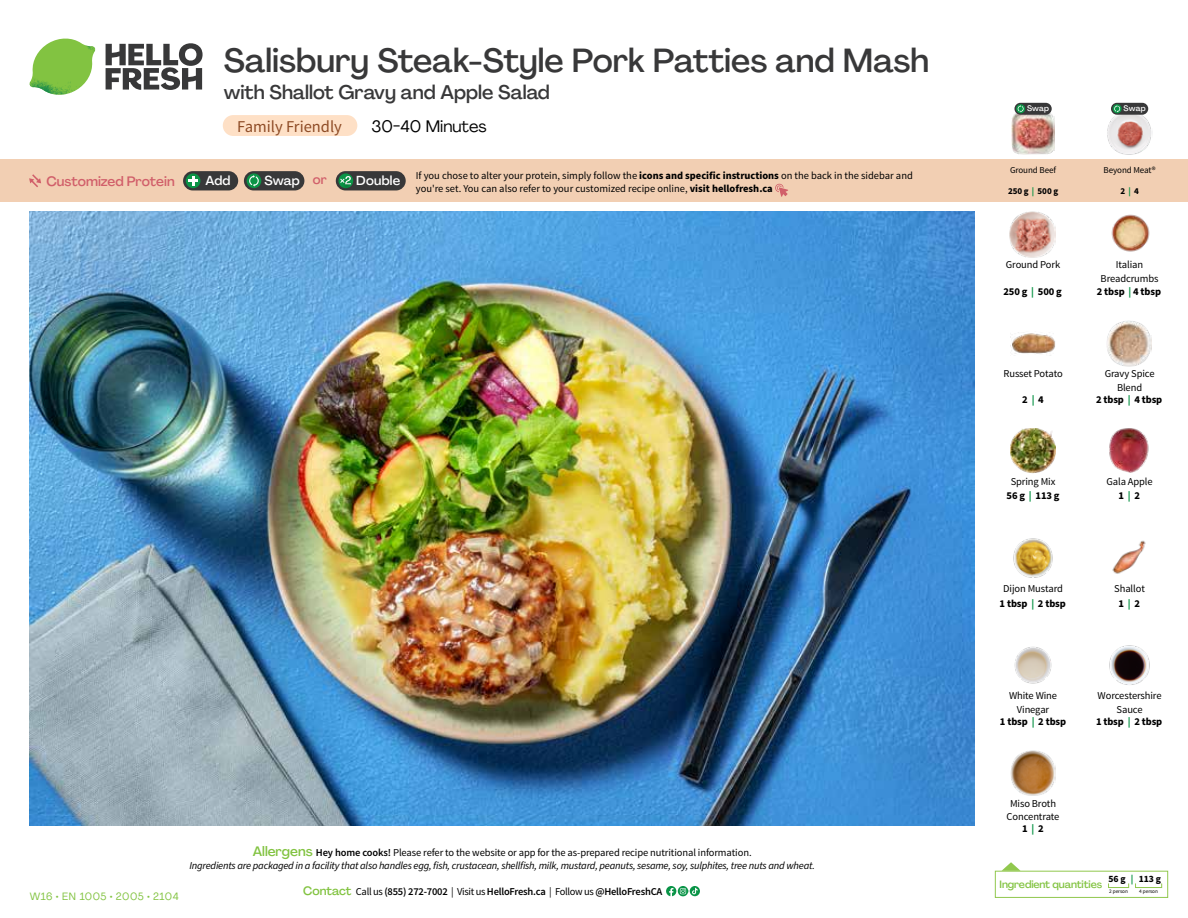
<style>
.page{position:relative;width:1188px;height:918px;background:#fff}
.page>*{position:absolute;margin:0;border:0;box-sizing:border-box;transform-origin:0 0}
.t1{font:500 33px "Agrandir";color:#383839}
.t2{font:500 19.5px "Agrandir";color:#383839}
.t3{font:16.5px "Source Sans Pro";color:#8e4b25}
.t4{font:16.5px "Agrandir";color:#000}
.t5{font:500 13.5px "Agrandir";color:#d15f6a}
.t6{font:500 12.9px "Agrandir";letter-spacing:.015em;color:#fff}
.t7{font:10.5px/13.5px "Source Sans Pro";letter-spacing:-.01em;color:#000;text-align:center}
.t8{font:italic 10.5px/13.5px "Source Sans Pro";letter-spacing:-.02em;color:#000;text-align:center}
.t9{font:600 10.5px "Source Sans Pro";letter-spacing:-.02em;color:#000}
.t10{font:700 10.5px "Source Sans Pro";letter-spacing:-.01em;color:#000}
.t11{font:500 10.5px "Agrandir";letter-spacing:-.01em;color:#82c341}
.t12{font:10.5px "Agrandir";letter-spacing:.05em;color:#82c341}
.t13{font:700 9.6px "Source Sans Pro";color:#000}
.t14{font:9px "Source Sans Pro";letter-spacing:-.01em;color:#000}
.t15{font:700 9px "Source Sans Pro";color:#000}
.t16{font:500 7.95px "Agrandir";letter-spacing:.01em;color:#fff}
.t17{font:5.25px "Source Sans Pro";letter-spacing:-.01em;color:#000}
.s1{color:#d15f6a}
.s2{font-weight:700}
.s3{font-family:"Agrandir";font-weight:500;font-style:normal;font-size:13.5px;color:#82c341}
.s4{font-weight:600;font-style:normal}
.s5{font-style:normal}
.s6{font-family:"Agrandir";font-weight:500;font-size:12px;color:#82c341}
.s7{font-weight:400}
.s8{color:#0b9446}
.s9{font-weight:700;color:#0b9446}
</style>
<div class="page">
<svg style="left:106px;top:43px;width:97px;height:47px"></svg>
<svg style="left:34px;top:39px;width:59px;height:38px"></svg>
<img style="left:65px;top:39px;width:30px;height:25px">
<img style="left:33px;top:60px;width:56px;height:10px">
<img style="left:29px;top:64px;width:58px;height:31px">
<img style="left:64px;top:70px;width:25px;height:24px">
<img style="left:30px;top:211px;width:945px;height:615px">
<svg style="left:690px;top:886px;width:10px;height:10px"></svg>
<svg style="left:666px;top:886px;width:32px;height:10px"></svg>
<svg style="left:1002px;top:862px;width:19px;height:9px"></svg>
<div style="left:995px;top:871px;width:173px;height:27px;border:1px solid #91c84e"></div>
<div style="left:1108px;top:883px;width:21px;height:5px;border:1px solid #91c84e"></div>
<div style="left:1135px;top:883px;width:27px;height:5px;border:1px solid #91c84e"></div>
<img style="left:1011px;top:332px;width:44px;height:22px">
<img style="left:1107px;top:321px;width:45px;height:45px">
<img style="left:1011px;top:428px;width:45px;height:46px">
<img style="left:1109px;top:428px;width:40px;height:45px">
<img style="left:1013px;top:538px;width:40px;height:40px">
<img style="left:1112px;top:540px;width:34px;height:34px">
<img style="left:1014px;top:646px;width:38px;height:38px">
<img style="left:1011px;top:750px;width:45px;height:46px">
<img style="left:1111px;top:214px;width:39px;height:38px">
<img style="left:1010px;top:212px;width:45px;height:45px">
<img style="left:1109px;top:645px;width:41px;height:40px">
<div style="left:0;top:160px;width:1188px;height:42px;background:#f2cfb3"></div>
<svg style="left:29px;top:174px;width:12px;height:13px"></svg>
<div style="left:336px;top:171px;width:70px;height:19px;background:#383839;border-radius:10px"></div>
<svg style="left:338px;top:173px;width:15px;height:15px"></svg>
<div style="left:341px;top:180px;width:11px;height:11px;background:#000;opacity:.35"></div>
<svg style="left:339px;top:176px;width:12px;height:8px"></svg>
<div style="left:244px;top:171px;width:60px;height:19px;background:#383839;border-radius:10px"></div>
<div style="left:247px;top:173px;width:14px;height:15px;background:#0b9446;border-radius:50%"></div>
<svg style="left:249px;top:175px;width:10px;height:12px"></svg>
<div style="left:183px;top:171px;width:55px;height:19px;background:#383839;border-radius:10px"></div>
<div style="left:186px;top:173px;width:14px;height:15px;background:#0b9446;border-radius:50%"></div>
<svg style="left:188px;top:176px;width:10px;height:10px"></svg>
<svg style="left:775px;top:183px;width:13px;height:14px"></svg>
<img style="left:1107px;top:111px;width:45px;height:44px">
<img style="left:1011px;top:113px;width:44px;height:42px">
<div style="left:1111px;top:103px;width:37px;height:12px;background:#383839;border-radius:6px"></div>
<svg style="left:1113px;top:104px;width:9px;height:9px"></svg>
<svg style="left:1114px;top:105px;width:6px;height:7px"></svg>
<div style="left:1014px;top:103px;width:38px;height:12px;background:#383839;border-radius:6px"></div>
<svg style="left:1016px;top:104px;width:9px;height:9px"></svg>
<svg style="left:1018px;top:105px;width:6px;height:7px"></svg>
<div style="left:223px;top:115px;width:134px;height:21px;background:#fee0c6;border-radius:10px"></div>
<h1 class="t1" style="left:224px;top:40px;width:707px">Salisbury Steak-Style Pork Patties and Mash</h1>
<h2 class="t2" style="left:224px;top:80px;width:328px">with Shallot Gravy and Apple Salad</h2>
<h3 class="t4" style="left:372px;top:116px;width:117px">30-40 Minutes</h3>
<h3 class="t3" style="left:237px;top:116px;width:106px">Family Friendly</h3>
<p class="t5" style="left:46px;top:173px;width:130px">Customized Protein</p>
<p class="t6" style="left:205px;top:172px;width:27px">Add</p>
<p class="t6" style="left:264px;top:172px;width:64px">Swap <span class="s1">or</span></p>
<p class="t6" style="left:356px;top:172px;width:45px">Double</p>
<p class="t7" style="left:416px;top:168px;width:499px;text-align:left">If you chose to alter your protein, simply follow the <span class="s2">icons and specific instructions</span> on the back in the sidebar and you're set. You can also refer to your customized recipe online, <span class="s2">visit hellofresh.ca</span></p>
<p class="t12" style="left:30px;top:890px;width:151px">W16 • EN 1005 • 2005 • 2104</p>
<p class="t8" style="left:189px;top:846px;width:627px"><span class="s3">Allergens</span> <span class="s4">Hey home cooks!</span> <span class="s5">Please refer to the website or app for the as-prepared recipe nutritional information.<br></span>Ingredients are packaged in a facility that also handles egg, fish, crustacean, shellfish, milk, mustard, peanuts, sesame, soy, sulphites, tree nuts and wheat.</p>
<p class="t9" style="left:303px;top:885px;width:361px"><span class="s6">Contact</span> <span class="s7">Call us</span> (855) 272-7002 <span class="s7">| Visit us</span> HelloFresh.ca <span class="s7">| Follow us</span> @HelloFreshCA</p>
<p class="t16" style="left:1027px;top:104px;width:24px">Swap</p>
<p class="t16" style="left:1124px;top:104px;width:24px">Swap</p>
<p class="t14" style="left:1010px;top:164px;width:48px">Ground Beef</p>
<p class="t15" style="left:1008px;top:184px;width:52px">250 g <span class="s8">|</span> 500 g</p>
<p class="t14" style="left:1104px;top:164px;width:54px">Beyond Meat®</p>
<p class="t15" style="left:1120px;top:184px;width:20px">2 <span class="s8">|</span> 4</p>
<p class="t7" style="left:1006px;top:258px;width:56px">Ground Pork</p>
<p class="t10" style="left:1003px;top:285px;width:60px">250 g <span class="s8">|</span> 500 g</p>
<p class="t7" style="left:1097px;top:258px;width:66px">Italian<br>Breadcrumbs<br><span class="s2">2 tbsp</span> <span class="s9">|</span> <span class="s2">4 tbsp</span></p>
<p class="t7" style="left:1003px;top:367px;width:61px">Russet Potato</p>
<p class="t10" style="left:1022px;top:392px;width:23px">2 <span class="s8">|</span> 4</p>
<p class="t7" style="left:1105px;top:367px;width:51px">Gravy Spice<br>Blend</p>
<p class="t10" style="left:1096px;top:392px;width:68px">2 tbsp <span class="s8">|</span> 4 tbsp</p>
<p class="t7" style="left:1007px;top:474px;width:55px;line-height:14.9px">Spring Mix<br><span class="s2">56 g</span> <span class="s9">|</span> <span class="s2">113 g</span></p>
<p class="t7" style="left:1106px;top:474px;width:48px;line-height:14.9px">Gala Apple<br><span class="s2">1</span> <span class="s9">|</span> <span class="s2">2</span></p>
<p class="t7" style="left:1000px;top:581px;width:68px;line-height:14.9px">Dijon Mustard<br><span class="s2">1 tbsp</span> <span class="s9">|</span> <span class="s2">2 tbsp</span></p>
<p class="t7" style="left:1114px;top:581px;width:32px;line-height:14.9px">Shallot<br><span class="s2">1</span> <span class="s9">|</span> <span class="s2">2</span></p>
<p class="t7" style="left:1009px;top:689px;width:50px">White Wine<br>Vinegar</p>
<p class="t10" style="left:1000px;top:714px;width:68px">1 tbsp <span class="s8">|</span> 2 tbsp</p>
<p class="t7" style="left:1007px;top:797px;width:54px">Miso Broth<br>Concentrate</p>
<p class="t10" style="left:1022px;top:821px;width:23px">1 <span class="s8">|</span> 2</p>
<p class="t7" style="left:1098px;top:689px;width:65px">Worcestershire<br>Sauce</p>
<p class="t10" style="left:1096px;top:714px;width:68px">1 tbsp <span class="s8">|</span> 2 tbsp</p>
<p class="t13" style="left:1109px;top:872px;width:54px">56 g <span class="s8">|</span> 113 g</p>
<p class="t17" style="left:1109px;top:888px;width:20px">2 person</p>
<p class="t17" style="left:1139px;top:888px;width:20px">4 person</p>
<p class="t11" style="left:1000px;top:878px;width:104px">Ingredient quantities</p>
</div>
